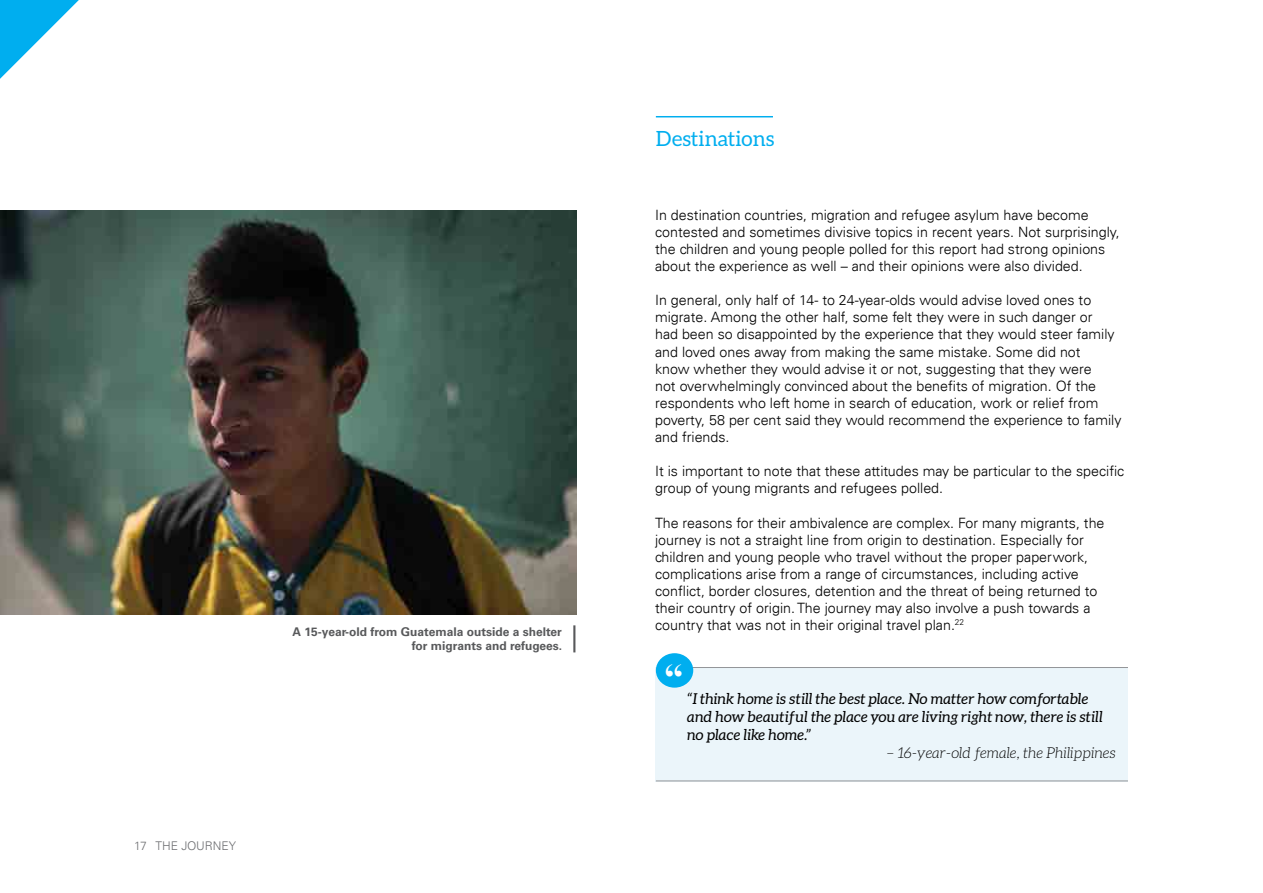
<style>
.page{position:relative;width:1263px;height:893px;background:#fff}
.page>*{position:absolute;margin:0;border:0;box-sizing:border-box;transform-origin:0 0}
.t1{font:700 37.5px "Times New Roman";color:#fff}
.t2{font:21px "Aleo";color:#00aeef}
.t3{font:italic 15px/18px "Aleo";color:#000}
.t4{font:italic 300 15px "Aleo";color:#000}
.t5{font:300 14.25px/17.1px "Univers LT";color:#000}
.t6{font:700 12px/14.4px "Univers LT Std";color:#58595b;text-align:right}
.t7{font:300 12px "Univers LT";color:#6d6e71}
</style>
<div class="page">
<svg style="left:0;top:0;width:79px;height:79px"></svg>
<hr style="left:656px;top:116px;width:117px;height:1px;background:#00aeef">
<div style="left:656px;top:668px;width:472px;height:114px;background:#ebf5fa"></div>
<hr style="left:657px;top:667px;width:471px;height:1px;background:#939598">
<hr style="left:656px;top:781px;width:472px;height:1px;background:#939598">
<div style="left:656px;top:653px;width:37px;height:35px;background:#00aeef;border-radius:50%"></div>
<img style="left:0;top:210px;width:577px;height:405px">
<hr style="left:573px;top:625px;width:2px;height:27px;background:#58595b">
<p class="t6" style="left:293px;top:624px;width:271px">A 15-year-old from Guatemala outside a shelter for migrants and refugees.</p>
<p class="t7" style="left:134px;top:838px;width:103px">17 THE JOURNEY</p>
<h2 class="t2" style="left:656px;top:127px;width:120px">Destinations</h2>
<p class="t5" style="left:655px;top:206px;width:466px">In destination countries, migration and refugee asylum have become contested and sometimes divisive topics in recent years. Not surprisingly, the children and young people polled for this report had strong opinions about the experience as well – and their opinions were also divided.</p>
<p class="t5" style="left:655px;top:292px;width:468px">In general, only half of 14- to 24-year-olds would advise loved ones to migrate. Among the other half, some felt they were in such danger or<br>had been so disappointed by the experience that they would steer family and loved ones away from making the same mistake. Some did not<br>know whether they would advise it or not, suggesting that they were<br>not overwhelmingly convinced about the benefits of migration. Of the respondents who left home in search of education, work or relief from poverty, 58 per cent said they would recommend the experience to family and friends.</p>
<p class="t5" style="left:655px;top:463px;width:471px">It is important to note that these attitudes may be particular to the specific group of young migrants and refugees polled.</p>
<p class="t5" style="left:655px;top:514px;width:451px">The reasons for their ambivalence are complex. For many migrants, the journey is not a straight line from origin to destination. Especially for children and young people who travel without the proper paperwork, complications arise from a range of circumstances, including active conflict, border closures, detention and the threat of being returned to their country of origin. The journey may also involve a push towards a country that was not in their original travel plan.<sup>22</sup></p>
<h1 class="t1" style="left:664px;top:657px;width:20px">“</h1>
<p class="t3" style="left:687px;top:689px;width:417px">“I think home is still the best place. No matter how comfortable and how beautiful the place you are living right now, there is still no place like home.”</p>
<p class="t4" style="left:887px;top:744px;width:230px">– 16-year-old female, the Philippines</p>
</div>
